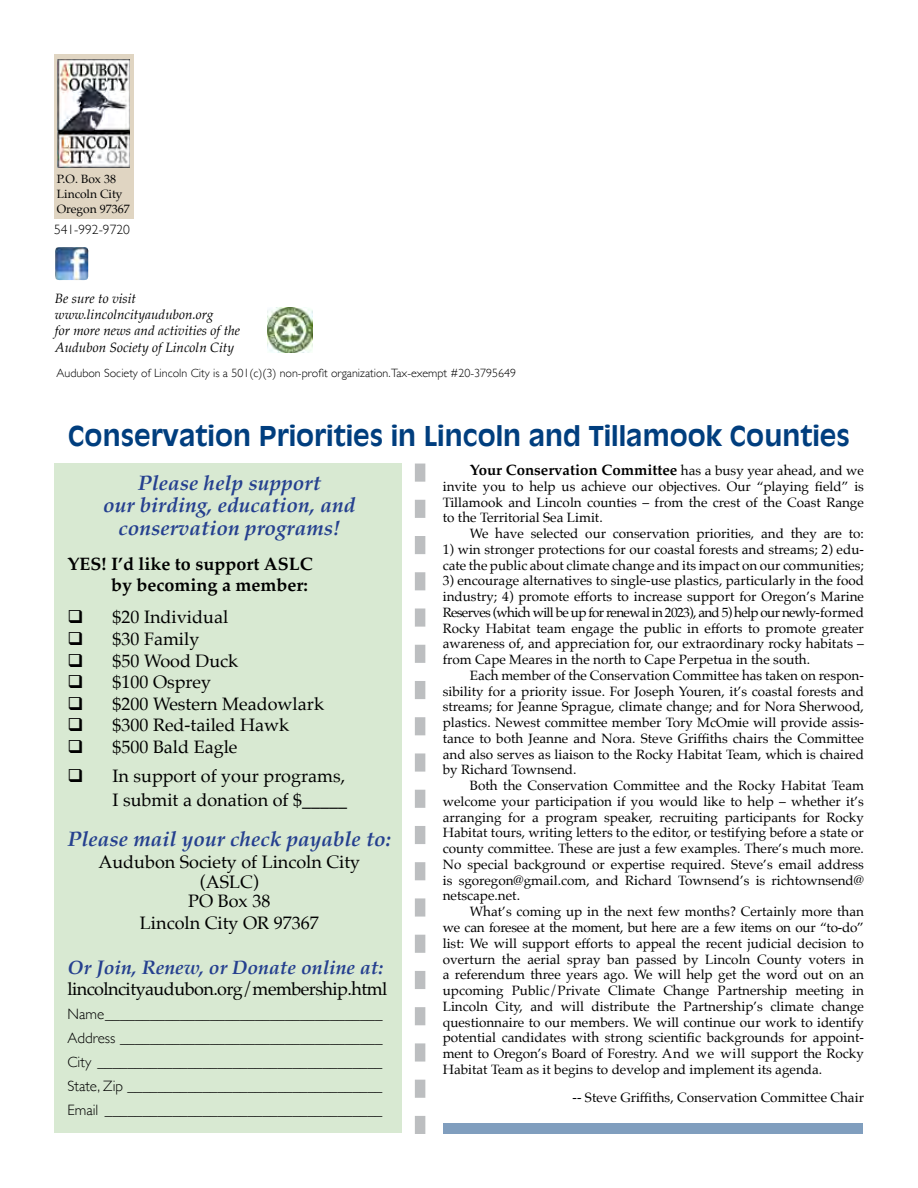
<style>
.page{position:relative;width:918px;height:1188px;background:#fff}
.page>*{position:absolute;margin:0;border:0;box-sizing:border-box;transform-origin:0 0}
.t1{font:700 27px "Antique Olive";color:#003e7e}
.t2{font:italic 700 21px/22.5px "Palatino";color:#25408f;text-align:center}
.t3{font:italic 700 19.5px "Palatino";color:#25408f}
.t4{font:18px/19.5px "Palatino";color:#000;text-align:right}
.t5{font:700 18px/21.6px "Palatino";color:#000;text-align:right}
.t6{font:18px "Palatino";letter-spacing:-.03em;color:#000}
.t7{font:300 15px/24px "Gill Sans";color:#000;text-align:justify}
.t8{font:700 15px "Palatino";color:#000}
.t9{font:13.5px/15.8px "Palatino";color:#000}
.t10{font:italic 13.5px/16.2px "Palatino";color:#000}
.t11{font:13.5px "Palatino";letter-spacing:-.05em;color:#000}
.t12{font:13.5px "Palatino";letter-spacing:-.02em;color:#000}
.t13{font:300 13.5px "Gill Sans";color:#000}
.t14{font:300 12px "Gill Sans";color:#000}
.t15{font:12px/15px "Palatino";color:#000}
.s1{font-weight:400;font-size:13.5px}
</style>
<div class="page">
<div style="left:55px;top:464px;width:347px;height:669px;background:#d8e9d2"></div>
<div style="left:54px;top:54px;width:80px;height:164px;background:#e0d5c2"></div>
<img style="left:58px;top:59px;width:72px;height:108px">
<img style="left:55px;top:247px;width:33px;height:33px">
<img style="left:268px;top:308px;width:44px;height:44px">
<svg style="left:415px;top:464px;width:10px;height:670px"></svg>
<div style="left:444px;top:1123px;width:419px;height:10px;background:#809ebe"></div>
<p class="t15" style="left:57px;top:171px;width:74px">P.O. Box 38<br>Lincoln City<br>Oregon 97367</p>
<p class="t13" style="left:54px;top:219px;width:77px">541-992-9720</p>
<p class="t10" style="left:55px;top:290px;width:187px">Be sure to visit www.lincolncityaudubon.org<br>for more news and activities of the<br>Audubon Society of Lincoln City</p>
<p class="t14" style="left:56px;top:364px;width:461px">Audubon Society of Lincoln City is a 501(c)(3) non-profit organization.Tax-exempt #20-3795649</p>
<p class="t1" style="left:68px;top:419px;width:783px">Conservation Priorities in Lincoln and Tillamook Counties</p>
<p class="t2" style="left:103px;top:471px;width:254px">Please help support<br>our birding, education, and conservation programs!</p>
<p class="t5" style="left:68px;top:552px;width:247px">YES! I’d like to support ASLC by becoming a member:</p>
<p class="t4" style="left:67px;top:608px;width:162px">❑ $20 Individual</p>
<p class="t4" style="left:67px;top:629px;width:133px">❑ $30 Family</p>
<p class="t4" style="left:67px;top:651px;width:172px">❑ $50 Wood Duck</p>
<p class="t4" style="left:68px;top:672px;width:145px">❑ $100 Osprey</p>
<p class="t4" style="left:68px;top:694px;width:258px">❑ $200 Western Meadowlark</p>
<p class="t4" style="left:68px;top:716px;width:223px">❑ $300 Red-tailed Hawk</p>
<p class="t4" style="left:68px;top:737px;width:172px">❑ $500 Bald Eagle</p>
<p class="t4" style="left:68px;top:763px;width:281px;line-height:24px">❑ In support of your programs,<br>I submit a donation of $_____</p>
<p class="t2" style="left:68px;top:827px;width:325px">Please mail your check payable to:</p>
<p class="t4" style="left:98px;top:852px;width:263px;text-align:center">Audubon Society of Lincoln City (ASLC)<br>PO Box 38</p>
<p class="t4" style="left:140px;top:913px;width:180px">Lincoln City OR 97367</p>
<p class="t3" style="left:68px;top:951px;width:317px">Or Join, Renew, or Donate online at:</p>
<p class="t6" style="left:68px;top:974px;width:321px">lincolncityaudubon.org/membership.html</p>
<p class="t7" style="left:67px;top:1002px;width:317px">Name_____________________________________ Address ___________________________________ City ______________________________________ State, Zip __________________________________ Email _____________________________________</p>
<p class="t8" style="left:470px;top:457px;width:396px">Your Conservation Committee <span class="s1">has a busy year ahead, and we</span></p>
<p class="t9" style="left:443px;top:478px;width:423px">invite you to help us achieve our objectives. Our “playing field” is</p>
<p class="t9" style="left:443px;top:494px;width:423px">Tillamook and Lincoln counties – from the crest of the Coast Range</p>
<p class="t9" style="left:443px;top:510px;width:161px">to the Territorial Sea Limit.</p>
<p class="t9" style="left:470px;top:526px;width:396px">We have selected our conservation priorities, and they are to:</p>
<p class="t9" style="left:443px;top:541px;width:423px">1) win stronger protections for our coastal forests and streams; 2) edu&shy;cate the public about climate change and its impact on our communities;</p>
<p class="t9" style="left:443px;top:573px;width:423px">3) encourage alternatives to single-use plastics, particularly in the food</p>
<p class="t9" style="left:443px;top:589px;width:423px">industry; 4) promote efforts to increase support for Oregon’s Marine</p>
<p class="t11" style="left:443px;top:601px;width:423px">Reserves (which will be up for renewal in 2023), and 5) help our newly-formed</p>
<p class="t9" style="left:443px;top:620px;width:423px">Rocky Habitat team engage the public in efforts to promote greater</p>
<p class="t9" style="left:443px;top:636px;width:423px">awareness of, and appreciation for, our extraordinary rocky habitats –</p>
<p class="t9" style="left:443px;top:652px;width:369px">from Cape Meares in the north to Cape Perpetua in the south.</p>
<p class="t9" style="left:470px;top:667px;width:396px">Each member of the Conservation Committee has taken on respon-</p>
<p class="t9" style="left:443px;top:683px;width:423px">sibility for a priority issue. For Joseph Youren, it’s coastal forests and</p>
<p class="t9" style="left:443px;top:699px;width:423px">streams; for Jeanne Sprague, climate change; and for Nora Sherwood,</p>
<p class="t9" style="left:443px;top:715px;width:423px">plastics. Newest committee member Tory McOmie will provide assis-</p>
<p class="t9" style="left:443px;top:730px;width:423px">tance to both Jeanne and Nora. Steve Griffiths chairs the Committee</p>
<p class="t9" style="left:443px;top:746px;width:423px">and also serves as liaison to the Rocky Habitat Team, which is chaired</p>
<p class="t9" style="left:443px;top:762px;width:135px">by Richard Townsend.</p>
<p class="t9" style="left:470px;top:778px;width:396px">Both the Conservation Committee and the Rocky Habitat Team</p>
<p class="t9" style="left:443px;top:793px;width:423px">welcome your participation if you would like to help – whether it’s</p>
<p class="t9" style="left:443px;top:809px;width:423px">arranging for a program speaker, recruiting participants for Rocky</p>
<p class="t9" style="left:443px;top:825px;width:423px">Habitat tours, writing letters to the editor, or testifying before a state or</p>
<p class="t9" style="left:443px;top:841px;width:423px">county committee. These are just a few examples. There’s much more.</p>
<p class="t9" style="left:443px;top:856px;width:423px">No special background or expertise required. Steve’s email address</p>
<p class="t9" style="left:443px;top:872px;width:423px">is sgoregon@gmail.com, and Richard Townsend’s is richtownsend@</p>
<p class="t9" style="left:443px;top:888px;width:79px">netscape.net.</p>
<p class="t9" style="left:470px;top:904px;width:396px">What’s coming up in the next few months? Certainly more than</p>
<p class="t12" style="left:443px;top:916px;width:423px">we can foresee at the moment, but here are a few items on our “to-do”</p>
<p class="t9" style="left:443px;top:935px;width:423px">list: We will support efforts to appeal the recent judicial decision to</p>
<p class="t9" style="left:443px;top:951px;width:423px">overturn the aerial spray ban passed by Lincoln County voters in</p>
<p class="t9" style="left:443px;top:967px;width:423px">a referendum three years ago. We will help get the word out on an</p>
<p class="t9" style="left:443px;top:982px;width:423px">upcoming Public/Private Climate Change Partnership meeting in</p>
<p class="t9" style="left:443px;top:998px;width:423px">Lincoln City, and will distribute the Partnership’s climate change</p>
<p class="t9" style="left:443px;top:1014px;width:423px">questionnaire to our members. We will continue our work to identify</p>
<p class="t9" style="left:443px;top:1030px;width:423px">potential candidates with strong scientific backgrounds for appoint-</p>
<p class="t9" style="left:443px;top:1045px;width:423px">ment to Oregon’s Board of Forestry. And we will support the Rocky</p>
<p class="t9" style="left:443px;top:1061px;width:381px">Habitat Team as it begins to develop and implement its agenda.</p>
<p class="t9" style="left:573px;top:1090px;width:293px">-- Steve Griffiths, Conservation Committee Chair</p>
</div>
